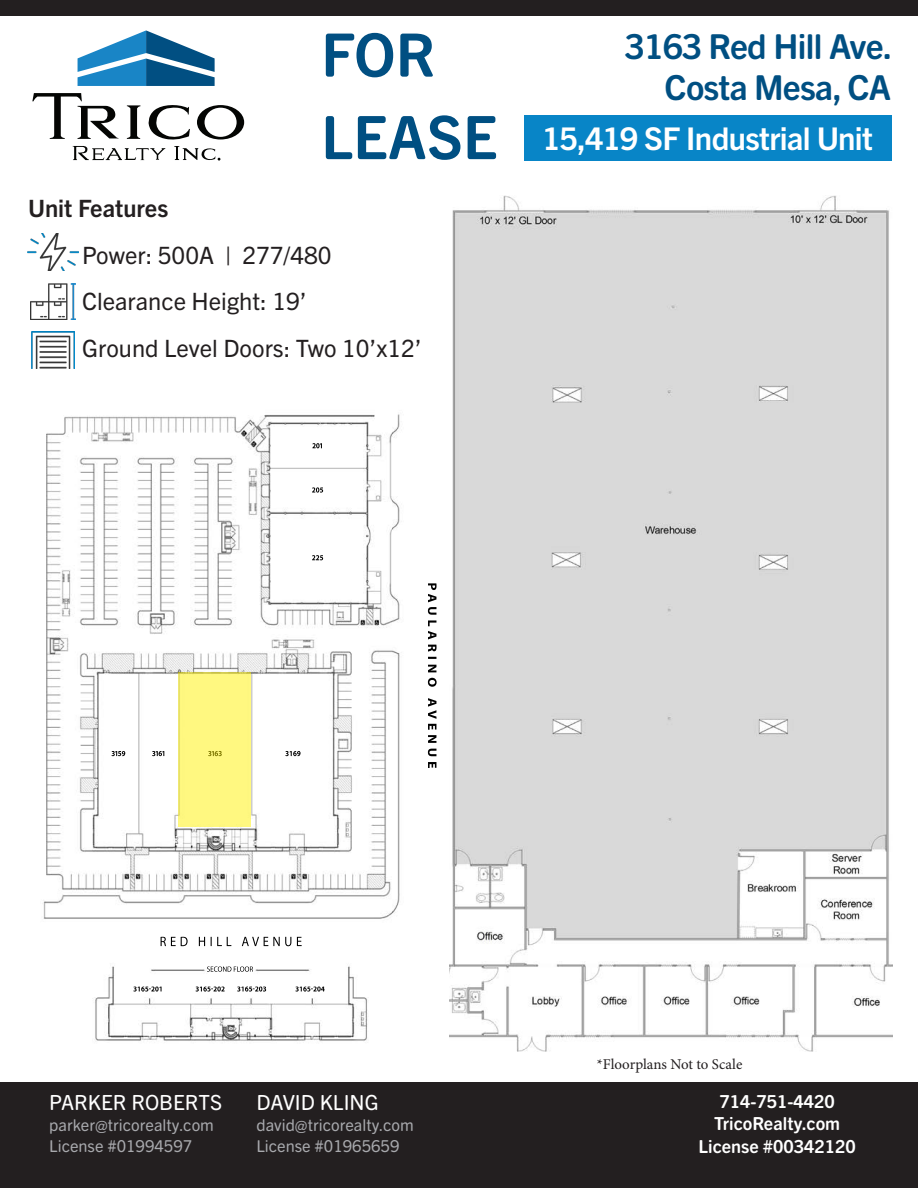
<style>
.page{position:relative;width:918px;height:1188px;background:#fff}
.page>*{position:absolute;margin:0;border:0;box-sizing:border-box;transform-origin:0 0}
.t1{font:700 60px "Trade Gothic Next SR Pro";color:#004f82}
.t2{font:700 60px "Trade Gothic Next SR Pro";color:#014f82}
.t3{font:700 34.5px "Trade Gothic Next SR Pro";letter-spacing:-.02em;color:#004f82}
.t4{font:700 31.35px "Trade Gothic Next LT Pro";letter-spacing:-.02em;color:#fff}
.t5{font:23.85px "Trade Gothic Next LT Pro";color:#231f20}
.t6{font:700 23.85px "Trade Gothic Next LT Pro";color:#231f20}
.t7{font:20.85px "Trade Gothic Next SR Pro";color:#fff}
.t8{font:700 18px "Trade Gothic Next SR Pro";color:#fff}
.t9{font:16.5px "Trade Gothic Next SR Pro";color:#a8a9ad}
.t10{font:15px "Minion Pro";color:#231f20}
</style>
<div class="page">
<img style="left:43px;top:414px;width:407px;height:627px">
<div style="left:0;top:1082px;width:918px;height:106px;background:#231f20"></div>
<div style="left:0;top:0;width:918px;height:15px;background:#231f20"></div>
<img style="left:450px;top:196px;width:442px;height:856px">
<div style="left:524px;top:115px;width:367px;height:45px;background:#0885c7"></div>
<img style="left:27px;top:234px;width:52px;height:36px">
<img style="left:30px;top:283px;width:45px;height:37px">
<img style="left:31px;top:332px;width:44px;height:36px">
<div style="left:179px;top:672px;width:72px;height:155px;background:#fff880"></div>
<svg style="left:32px;top:93px;width:87px;height:46px"></svg>
<svg style="left:127px;top:105px;width:13px;height:34px"></svg>
<svg style="left:148px;top:105px;width:42px;height:35px"></svg>
<svg style="left:197px;top:105px;width:47px;height:34px"></svg>
<svg style="left:78px;top:30px;width:137px;height:56px"></svg>
<svg style="left:73px;top:146px;width:92px;height:14px"></svg>
<svg style="left:174px;top:146px;width:46px;height:15px"></svg>
<p class="t2" style="left:321px;top:13px;width:116px">FOR</p>
<p class="t1" style="left:321px;top:96px;width:178px">LEASE</p>
<p class="t6" style="left:28px;top:192px;width:142px">Unit Features</p>
<p class="t5" style="left:82px;top:238px;width:251px">Power: 500A | 277/480</p>
<p class="t5" style="left:82px;top:285px;width:226px">Clearance Height: 19’</p>
<p class="t5" style="left:82px;top:331px;width:341px">Ground Level Doors: Two 10’x12’</p>
<p class="t3" style="left:625px;top:22px;width:269px">3163 Red Hill Ave.</p>
<p class="t3" style="left:665px;top:63px;width:228px">Costa Mesa, CA</p>
<p class="t4" style="left:542px;top:117px;width:332px">15,419 SF Industrial Unit</p>
<p class="t7" style="left:49px;top:1088px;width:174px">PARKER ROBERTS</p>
<p class="t9" style="left:49px;top:1114px;width:166px">parker@tricorealty.com</p>
<p class="t9" style="left:49px;top:1135px;width:144px">License #01994597</p>
<p class="t7" style="left:256px;top:1088px;width:124px">DAVID KLING</p>
<p class="t9" style="left:256px;top:1114px;width:159px">david@tricorealty.com</p>
<p class="t9" style="left:256px;top:1135px;width:144px">License #01965659</p>
<p class="t10" style="left:597px;top:1054px;width:147px">*Floorplans Not to Scale</p>
<p class="t8" style="left:720px;top:1089px;width:117px">714-751-4420</p>
<p class="t8" style="left:714px;top:1111px;width:127px">TricoRealty.com</p>
<p class="t8" style="left:699px;top:1134px;width:159px">License #00342120</p>
</div>
